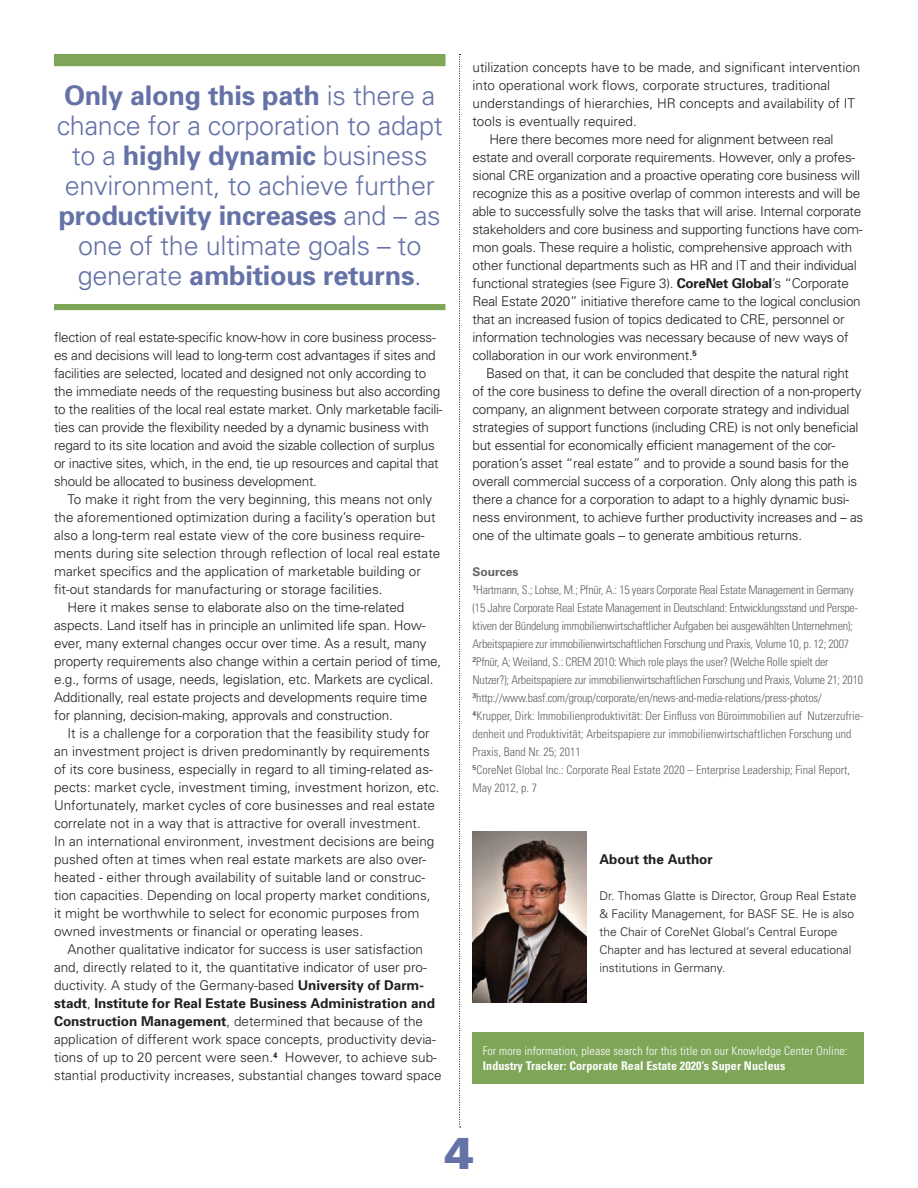
<style>
.page{position:relative;width:918px;height:1188px;background:#fff}
.page>*{position:absolute;margin:0;border:0;box-sizing:border-box;transform-origin:0 0}
.t1{font:900 45px "Univers";color:#6572a7}
.t2{font:300 27px/30px "Univers";letter-spacing:-.01em;color:#6572a7;text-align:center}
.t3{font:300 13.5px/18px "Univers";letter-spacing:-.01em;color:#231f20}
.t4{font:700 13.5px "Univers";color:#231f20}
.t5{font:300 condensed 12px/18px "Univers";letter-spacing:-.02em;color:#636366}
.t6{font:300 12px/18px "Univers";color:#231f20}
.t7{font:300 condensed 12px "Univers";letter-spacing:.01em;color:#fff}
.t8{font:700 condensed 12px "Univers";letter-spacing:.01em;color:#fff}
.s1{font-weight:700}
.s2{font-weight:300}
.s3{font-weight:700;font-stretch:normal}
</style>
<div class="page">
<svg style="left:459px;top:54px;width:2px;height:1074px"></svg>
<img style="left:472px;top:832px;width:114px;height:171px">
<div style="left:472px;top:1032px;width:392px;height:52px;background:#7ea558"></div>
<div style="left:54px;top:54px;width:392px;height:12px;background:#7ea558"></div>
<div style="left:54px;top:304px;width:392px;height:6px;background:#7ea558"></div>
<h2 class="t2" style="left:57px;top:80px;width:387px"><span class="s1">Only along this path</span> is there a chance for a corporation to adapt to a <span class="s1">highly dynamic</span> business environment, to achieve further <span class="s1">productivity increases</span> and – as one of the ultimate goals – to generate <span class="s1">ambitious returns</span>.</h2>
<p class="t3" style="left:54px;top:328px;width:390px">flection of real estate-specific know-how in core business process&shy;es and decisions will lead to long-term cost advantages if sites and facilities are selected, located and designed not only according to the immediate needs of the requesting business but also according to the realities of the local real estate market. Only marketable facili&shy;ties can provide the flexibility needed by a dynamic business with regard to its site location and avoid the sizable collection of surplus or inactive sites, which, in the end, tie up resources and capital that should be allocated to business development.</p>
<p class="t3" style="left:68px;top:490px;width:366px">To make it right from the very beginning, this means not only</p>
<p class="t3" style="left:54px;top:508px;width:383px">the aforementioned optimization during a facility’s operation but</p>
<p class="t3" style="left:54px;top:526px;width:372px">also a long-term real estate view of the core business require-</p>
<p class="t3" style="left:54px;top:544px;width:388px">ments during site selection through reflection of local real estate</p>
<p class="t3" style="left:54px;top:562px;width:368px">market specifics and the application of marketable building or</p>
<p class="t3" style="left:54px;top:580px;width:330px">fit-out standards for manufacturing or storage facilities.</p>
<p class="t3" style="left:68px;top:598px;width:338px">Here it makes sense to elaborate also on the time-related</p>
<p class="t3" style="left:54px;top:616px;width:373px">aspects. Land itself has in principle an unlimited life span. How-</p>
<p class="t3" style="left:54px;top:634px;width:374px">ever, many external changes occur over time. As a result, many</p>
<p class="t3" style="left:54px;top:652px;width:389px">property requirements also change within a certain period of time,</p>
<p class="t3" style="left:54px;top:670px;width:381px">e.g., forms of usage, needs, legislation, etc. Markets are cyclical.</p>
<p class="t3" style="left:54px;top:688px;width:375px">Additionally, real estate projects and developments require time</p>
<p class="t3" style="left:54px;top:706px;width:340px">for planning, decision-making, approvals and construction.</p>
<p class="t3" style="left:68px;top:724px;width:364px">It is a challenge for a corporation that the feasibility study for</p>
<p class="t3" style="left:54px;top:742px;width:377px">an investment project is driven predominantly by requirements</p>
<p class="t3" style="left:54px;top:760px;width:380px">of its core business, especially in regard to all timing-related as-</p>
<p class="t3" style="left:54px;top:778px;width:387px">pects: market cycle, investment timing, investment horizon, etc.</p>
<p class="t3" style="left:54px;top:796px;width:383px">Unfortunately, market cycles of core businesses and real estate</p>
<p class="t3" style="left:54px;top:814px;width:368px">correlate not in a way that is attractive for overall investment.</p>
<p class="t3" style="left:54px;top:832px;width:382px">In an international environment, investment decisions are being</p>
<p class="t3" style="left:54px;top:850px;width:374px">pushed often at times when real estate markets are also over-</p>
<p class="t3" style="left:54px;top:868px;width:373px">heated - either through availability of suitable land or construc-</p>
<p class="t3" style="left:54px;top:886px;width:378px">tion capacities. Depending on local property market conditions,</p>
<p class="t3" style="left:54px;top:904px;width:367px">it might be worthwhile to select for economic purposes from</p>
<p class="t3" style="left:54px;top:922px;width:311px">owned investments or financial or operating leases.</p>
<p class="t3" style="left:68px;top:940px;width:357px">Another qualitative indicator for success is user satisfaction</p>
<p class="t3" style="left:54px;top:958px;width:374px">and, directly related to it, the quantitative indicator of user pro-</p>
<p class="t3" style="left:54px;top:976px;width:371px">ductivity. A study of the Germany-based <span class="s1">University of Darm-</span></p>
<p class="t4" style="left:54px;top:994px;width:383px">stadt<span class="s2">,</span> Institute for Real Estate Business Administration and</p>
<p class="t3" style="left:54px;top:1012px;width:371px"><span class="s1">Construction Management</span>, determined that because of the</p>
<p class="t3" style="left:54px;top:1030px;width:383px">application of different work space concepts, productivity devia-</p>
<p class="t3" style="left:54px;top:1048px;width:385px">tions of up to 20 percent were seen.<sup>4</sup> However, to achieve sub-</p>
<p class="t3" style="left:54px;top:1066px;width:389px">stantial productivity increases, substantial changes toward space</p>
<p class="t3" style="left:473px;top:58px;width:389px">utilization concepts have to be made, and significant intervention</p>
<p class="t3" style="left:473px;top:76px;width:359px">into operational work flows, corporate structures, traditional</p>
<p class="t3" style="left:473px;top:94px;width:384px">understandings of hierarchies, HR concepts and availability of IT</p>
<p class="t3" style="left:473px;top:112px;width:166px">tools is eventually required.</p>
<p class="t3" style="left:489px;top:130px;width:346px">Here there becomes more need for alignment between real</p>
<p class="t3" style="left:473px;top:148px;width:384px">estate and overall corporate requirements. However, only a profes-</p>
<p class="t3" style="left:473px;top:166px;width:389px">sional CRE organization and a proactive operating core business will</p>
<p class="t3" style="left:473px;top:184px;width:389px">recognize this as a positive overlap of common interests and will be</p>
<p class="t3" style="left:473px;top:202px;width:390px">able to successfully solve the tasks that will arise. Internal corporate</p>
<p class="t3" style="left:473px;top:220px;width:392px">stakeholders and core business and supporting functions have com-</p>
<p class="t3" style="left:473px;top:238px;width:381px">mon goals. These require a holistic, comprehensive approach with</p>
<p class="t3" style="left:473px;top:256px;width:386px">other functional departments such as HR and IT and their individual</p>
<p class="t3" style="left:473px;top:274px;width:378px">functional strategies (see Figure 3). <span class="s1">CoreNet Global</span>’s “Corporate</p>
<p class="t3" style="left:473px;top:292px;width:390px">Real Estate 2020” initiative therefore came to the logical conclusion</p>
<p class="t3" style="left:473px;top:310px;width:374px">that an increased fusion of topics dedicated to CRE, personnel or</p>
<p class="t3" style="left:473px;top:328px;width:378px">information technologies was necessary because of new ways of</p>
<p class="t3" style="left:473px;top:346px;width:226px">collaboration in our work environment.<sup>5</sup></p>
<p class="t3" style="left:486px;top:364px;width:365px">Based on that, it can be concluded that despite the natural right</p>
<p class="t3" style="left:473px;top:382px;width:391px">of the core business to define the overall direction of a non-property</p>
<p class="t3" style="left:473px;top:400px;width:379px">company, an alignment between corporate strategy and individual</p>
<p class="t3" style="left:473px;top:418px;width:388px">strategies of support functions (including CRE) is not only beneficial</p>
<p class="t3" style="left:473px;top:436px;width:364px">but essential for economically efficient management of the cor-</p>
<p class="t3" style="left:473px;top:454px;width:378px">poration’s asset “real estate” and to provide a sound basis for the</p>
<p class="t3" style="left:473px;top:472px;width:386px">overall commercial success of a corporation. Only along this path is</p>
<p class="t3" style="left:473px;top:490px;width:378px">there a chance for a corporation to adapt to a highly dynamic busi-</p>
<p class="t3" style="left:473px;top:508px;width:392px">ness environment, to achieve further productivity increases and – as</p>
<p class="t3" style="left:473px;top:526px;width:331px">one of the ultimate goals – to generate ambitious returns.</p>
<p class="t5" style="left:473px;top:563px;width:392px"><span class="s3">Sources<br></span><sup>1</sup>Hartmann, S.; Lohse, M.; Pfnür, A.: 15 years Corporate Real Estate Management in Germany (15 Jahre Corporate Real Estate Management in Deutschland: Entwicklungsstand und Perspe&shy;ktiven der Bündelung immobilienwirtschaftlicher Aufgaben bei ausgewählten Unternehmen); Arbeitspapiere zur immobilienwirtschaftlichen Forschung und Praxis, Volume 10, p. 12; 2007<br><sup>2</sup>Pfnür, A; Weiland, S.: CREM 2010: Which role plays the user? (Welche Rolle spielt der Nutzer?); Arbeitspapiere zur immobilienwirtschaftlichen Forschung und Praxis, Volume 21; 2010<br><sup>3</sup>http://www.basf.com/group/corporate/en/news-and-media-relations/press-photos/ <sup>4</sup>Krupper, Dirk: Immobilienproduktivität: Der Einfluss von Büroimmobilien auf Nutzerzufrie&shy;denheit und Produktivität; Arbeitspapiere zur immobilienwirtschaftlichen Forschung und Praxis, Band Nr. 25; 2011<br><sup>5</sup>CoreNet Global Inc.: Corporate Real Estate 2020 – Enterprise Leadership; Final Report, May 2012, p. 7</p>
<p class="t4" style="left:600px;top:851px;width:115px">About the Author</p>
<p class="t6" style="left:600px;top:886px;width:258px">Dr. Thomas Glatte is Director, Group Real Estate &amp; Facility Management, for BASF SE. He is also the Chair of CoreNet Global’s Central Europe Chapter and has lectured at several educational institutions in Germany.</p>
<p class="t7" style="left:483px;top:1043px;width:366px">For more information, please search for this title on our Knowledge Center Online:</p>
<p class="t8" style="left:483px;top:1058px;width:304px">Industry Tracker: Corporate Real Estate 2020’s Super Nucleus</p>
<h1 class="t1" style="left:444px;top:1125px;width:31px">4</h1>
</div>
